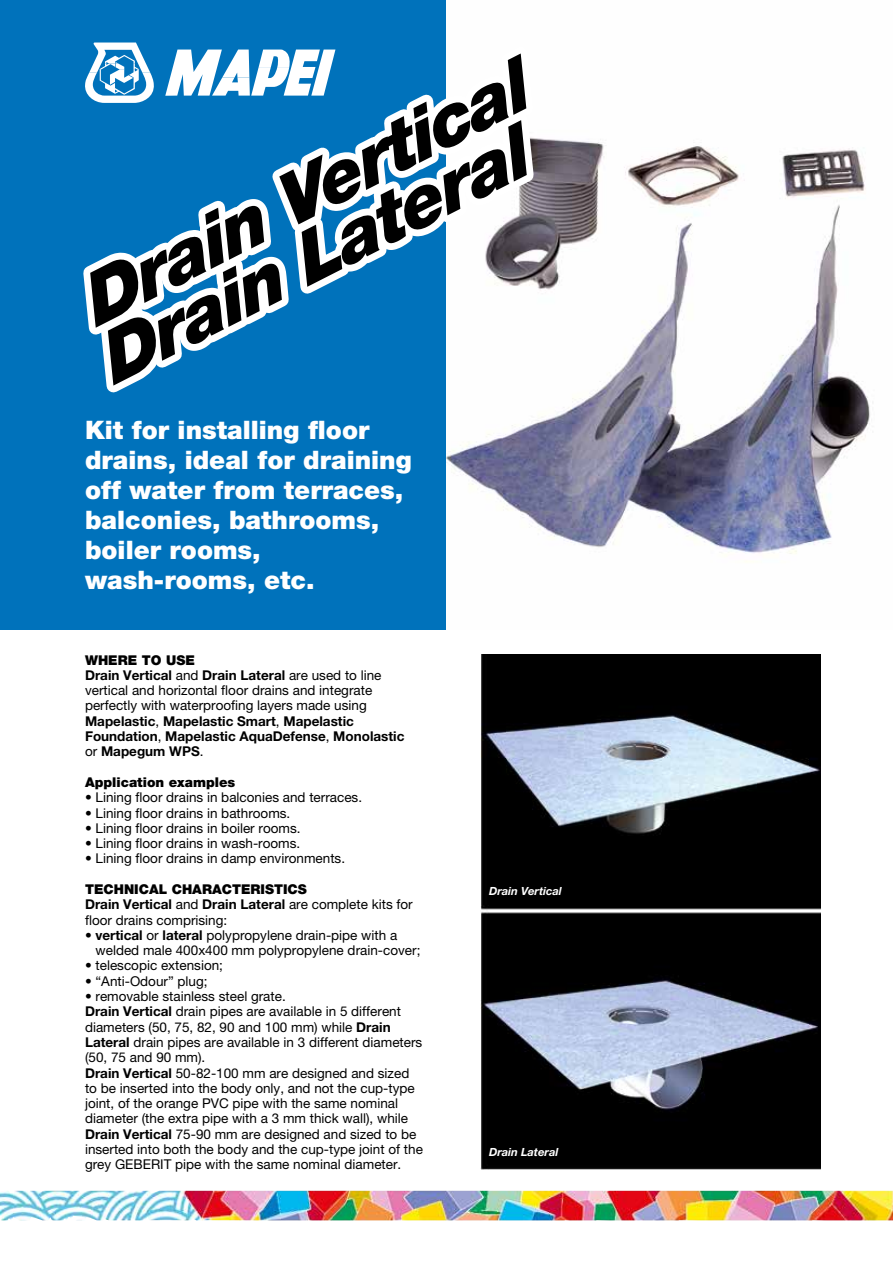
<style>
.page{position:relative;width:893px;height:1263px;background:#fff}
.page>*{position:absolute;margin:0;border:0;box-sizing:border-box;transform-origin:0 0}
.t1{font:italic 900 72px/59.6px "Helvetica Neue LTW1 G";color:#000}
.t2{font:900 25.5px/30px "Helvetica Neue LTW1 G";color:#fff}
.t3{font:13.5px/15.3px "Helvetica Neue LTW1 G";color:#000}
.t4{font:700 13.5px/15.3px "Helvetica Neue LTW1 G";color:#000}
.t5{font:900 13.5px "Helvetica Neue LTW1 G";color:#000}
.t6{font:italic 700 11.25px "Helvetica Neue LTW1 G";color:#fff}
.s1{font-weight:900}
.s2{font-weight:400}
.s3{font-weight:700}
</style>
<div class="page">
<div style="left:0;top:0;width:451px;height:629px;background:#0072bb"></div>
<img style="left:0;top:1191px;width:893px;height:29px">
<img style="left:446px;top:0;width:427px;height:629px">
<img style="left:480px;top:655px;width:341px;height:514px">
<svg style="left:83px;top:32px;width:458px;height:372px"></svg>
<h1 class="t1" style="left:63px;top:284px;width:503px;rotate:-27deg">Drain Vertical<br>Drain Lateral</h1>
<h2 class="t2" style="left:85px;top:415px;width:328px">Kit for installing floor drains, ideal for draining off water from terraces, balconies, bathrooms, boiler rooms, wash-rooms, etc.</h2>
<p class="t4" style="left:85px;top:652px;width:321px"><span class="s1">WHERE TO USE<br></span>Drain Vertical <span class="s2">and</span> Drain Lateral <span class="s2">are used to line vertical and horizontal floor drains and integrate perfectly with waterproofing layers made using </span>Mapelastic<span class="s2">,</span> Mapelastic Smart<span class="s2">,</span> Mapelastic Foundation<span class="s2">,</span> Mapelastic AquaDefense<span class="s2">,</span> Monolastic <span class="s2">or</span> Mapegum WPS<span class="s2">.</span></p>
<p class="t5" style="left:85px;top:774px;width:152px">Application examples</p>
<p class="t3" style="left:85px;top:790px;width:279px">• Lining floor drains in balconies and terraces.</p>
<p class="t3" style="left:85px;top:805px;width:207px">• Lining floor drains in bathrooms.</p>
<p class="t3" style="left:85px;top:820px;width:217px">• Lining floor drains in boiler rooms.</p>
<p class="t3" style="left:85px;top:835px;width:217px">• Lining floor drains in wash-rooms.</p>
<p class="t3" style="left:85px;top:851px;width:262px">• Lining floor drains in damp environments.</p>
<p class="t3" style="left:85px;top:881px;width:329px"><span class="s1">TECHNICAL CHARACTERISTICS<br></span><span class="s3">Drain Vertical</span> and <span class="s3">Drain Lateral</span> are complete kits for floor drains comprising:</p>
<p class="t3" style="left:96px;top:927px;width:326px;text-indent:-11px">• <span class="s3">vertical</span> or <span class="s3">lateral</span> polypropylene drain-pipe with a welded male 400x400 mm polypropylene drain-cover;</p>
<p class="t3" style="left:85px;top:958px;width:140px">• telescopic extension;</p>
<p class="t3" style="left:85px;top:973px;width:124px">• “Anti-Odour” plug;</p>
<p class="t3" style="left:85px;top:988px;width:339px">• removable stainless steel grate.<br><span class="s3">Drain Vertical</span> drain pipes are available in 5 different diameters (50, 75, 82, 90 and 100 mm) while <span class="s3">Drain Lateral</span> drain pipes are available in 3 different diameters (50, 75 and 90 mm).<br><span class="s3">Drain Vertical</span> 50-82-100 mm are designed and sized to be inserted into the body only, and not the cup-type joint, of the orange PVC pipe with the same nominal diameter (the extra pipe with a 3 mm thick wall), while <span class="s3">Drain Vertical</span> 75-90 mm are designed and sized to be inserted into both the body and the cup-type joint of the grey GEBERIT pipe with the same nominal diameter.</p>
<p class="t6" style="left:489px;top:884px;width:74px">Drain Vertical</p>
<p class="t6" style="left:489px;top:1145px;width:71px">Drain Lateral</p>
</div>
